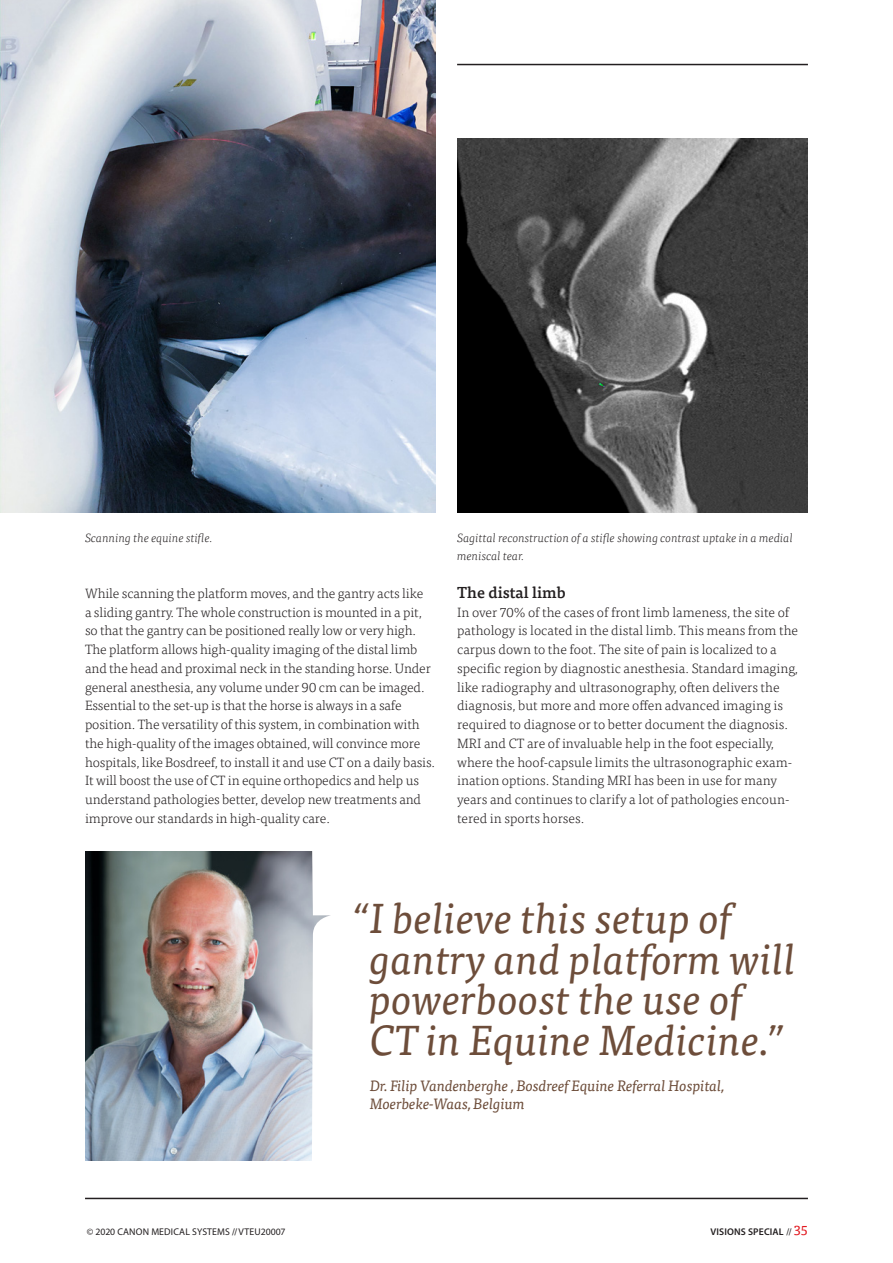
<style>
.page{position:relative;width:893px;height:1263px;background:#fff}
.page>*{position:absolute;margin:0;border:0;box-sizing:border-box;transform-origin:0 0}
.t1{font:italic 42px/40.5px "Tisa Pro";color:#6d4d3a}
.t2{font:500 15.75px "Tisa Pro";color:#231f20}
.t3{font:italic 15px/18px "Tisa Pro";letter-spacing:-.01em;color:#6d4d3a}
.t4{font:300 13.5px/18.8px "Tisa Pro";letter-spacing:-.01em;color:#231f20}
.t5{font:italic 300 12px/18.8px "Tisa Pro";color:#231f20}
.t6{font:9.75px "Myriad Pro";letter-spacing:.015em;color:#231f20}
.t7{font:600 9.75px "Myriad Pro";letter-spacing:.015em;color:#231f20}
.s1{font-weight:400}
.s2{font-family:"Tisa Pro";font-weight:400;font-size:13.5px;color:#e21a21}
</style>
<div class="page">
<hr style="left:85px;top:1198px;width:723px;height:1px;background:#231f20">
<img style="left:0;top:0;width:436px;height:512px">
<img style="left:457px;top:139px;width:351px;height:373px">
<img style="left:85px;top:851px;width:227px;height:309px">
<svg style="left:312px;top:851px;width:18px;height:243px"></svg>
<hr style="left:457px;top:64px;width:351px;height:1px;background:#231f20">
<p class="t5" style="left:85px;top:527px;width:129px">Scanning the equine stifle.</p>
<p class="t5" style="left:457px;top:527px;width:337px">Sagittal reconstruction of a stifle showing contrast uptake in a medial meniscal tear.</p>
<p class="t4" style="left:85px;top:583px;width:352px">While scanning the platform moves, and the gantry acts like<br>a sliding gantry. The whole construction is mounted in a pit, so that the gantry can be positioned really low or very high.<br>The platform allows high-quality imaging of the distal limb and the head and proximal neck in the standing horse. Under general anesthesia, any volume under 90 cm can be imaged.<br>Essential to the set-up is that the horse is always in a safe position. The versatility of this system, in combination with the high-quality of the images obtained, will convince more hospitals, like Bosdreef, to install it and use CT on a daily basis.<br>It will boost the use of CT in equine orthopedics and help us understand pathologies better, develop new treatments and improve our standards in high-quality care.</p>
<p class="t2" style="left:457px;top:580px;width:110px">The distal limb</p>
<p class="t4" style="left:457px;top:602px;width:343px">In over 70% of the cases of front limb lameness, the site of pathology is located in the distal limb. This means from the carpus down to the foot. The site of pain is localized to a specific region by diagnostic anesthesia. Standard imaging, like radiography and ultrasonography, often delivers the diagnosis, but more and more offen advanced imaging is required to diagnose or to better document the diagnosis.<br>MRI and CT are of invaluable help in the foot especially, where the hoof-capsule limits the ultrasonographic exam&shy;ination options. Standing MRI has been in use for many years and continues to clarify a lot of pathologies encoun&shy;tered in sports horses.</p>
<h1 class="t1" style="left:370px;top:896px;width:428px;text-indent:-16px">“I believe this setup of gantry and platform will powerboost the use of<br>CT in Equine Medicine.”</h1>
<p class="t3" style="left:370px;top:1076px;width:356px">Dr. Filip Vandenberghe , Bosdreef Equine Referral Hospital,<br>Moerbeke-Waas, Belgium</p>
<p class="t6" style="left:87px;top:1226px;width:200px">© 2020 CANON MEDICAL SYSTEMS //VTEU20007</p>
<p class="t7" style="left:710px;top:1226px;width:99px">VISIONS SPECIAL <span class="s1">//</span> <span class="s2">35</span></p>
</div>
